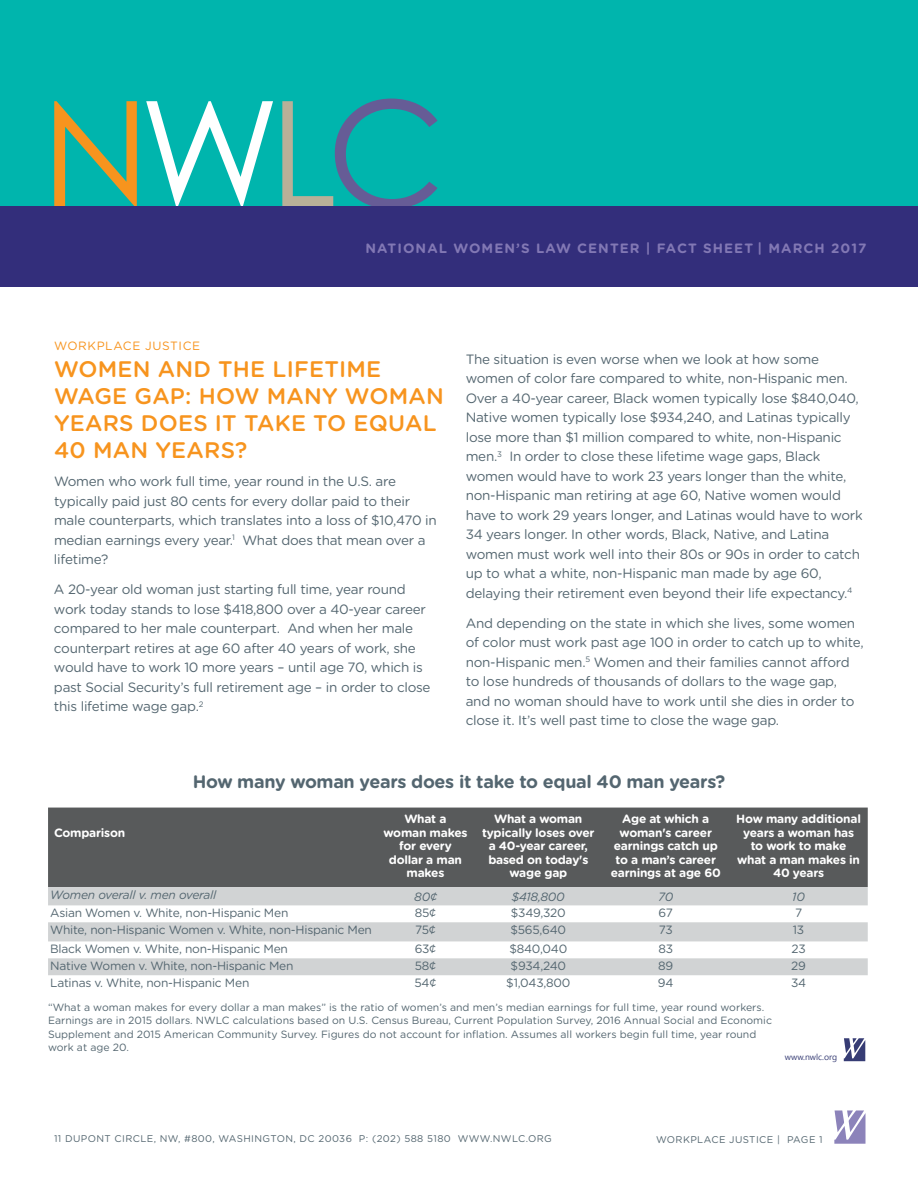
<style>
.page{position:relative;width:918px;height:1188px;background:#fff}
.page>*{position:absolute;margin:0;border:0;box-sizing:border-box;transform-origin:0 0}
.t1{font:500 22.5px/27px "Gotham Rounded";letter-spacing:.01em;color:#f7941e}
.t2{font:700 18px "Gotham Rounded";letter-spacing:-.02em;color:#546670}
.t3{font:13.5px/19.5px "Gotham Rounded";letter-spacing:-.02em;color:#546670}
.t4{font:700 13.5px "Gotham Rounded";letter-spacing:.08em;color:#8278b4}
.t5{font:12px "Gotham Rounded";letter-spacing:-.02em;color:#546670}
.t6{font:700 12px/13.5px "Gotham Rounded";letter-spacing:-.02em;color:#fff;text-align:center}
.t7{font:italic 12px "Gotham Rounded";letter-spacing:-.02em;color:#546670}
.t8{font:12px "Gotham Rounded";letter-spacing:.05em;color:#f7941e}
.t9{font:10.5px/13.5px "Gotham Rounded";color:#546670}
.t10{font:9.75px "Gotham Rounded";letter-spacing:.04em;color:#546670}
.t11{font:8.7px "Segoe UI";color:#363c74}
</style>
<div class="page">
<svg style="left:834px;top:1110px;width:32px;height:34px"></svg>
<div style="left:0;top:0;width:918px;height:287px;background:#00b5ad"></div>
<svg style="left:282px;top:99px;width:156px;height:107px"></svg>
<svg style="left:146px;top:101px;width:127px;height:105px"></svg>
<svg style="left:54px;top:101px;width:83px;height:105px"></svg>
<div style="left:0;top:206px;width:918px;height:81px;background:#332e7b"></div>
<svg style="left:844px;top:1038px;width:21px;height:23px"></svg>
<div style="left:48px;top:808px;width:820px;height:79px;background:#585a5b"></div>
<svg style="left:48px;top:887px;width:820px;height:88px;fill:#d1d3d4"></svg>
<p class="t4" style="left:365px;top:238px;width:503px">NATIONAL WOMEN’S LAW CENTER | FACT SHEET | MARCH 2017</p>
<p class="t8" style="left:54px;top:338px;width:148px">WORKPLACE JUSTICE</p>
<h1 class="t1" style="left:54px;top:355px;width:391px">WOMEN AND THE LIFETIME<br>WAGE GAP: HOW MANY WOMAN<br>YEARS DOES IT TAKE TO EQUAL<br>40 MAN YEARS?</h1>
<p class="t3" style="left:54px;top:471px;width:384px">Women who work full time, year round in the U.S. are typically paid just 80 cents for every dollar paid to their male counterparts, which translates into a loss of $10,470 in median earnings every year.<sup>1</sup> What does that mean over a lifetime?</p>
<p class="t3" style="left:54px;top:579px;width:378px">A 20-year old woman just starting full time, year round work today stands to lose $418,800 over a 40-year career compared to her male counterpart. And when her male counterpart retires at age 60 after 40 years of work, she would have to work 10 more years – until age 70, which is past Social Security’s full retirement age – in order to close this lifetime wage gap.<sup>2</sup></p>
<p class="t3" style="left:466px;top:349px;width:399px">The situation is even worse when we look at how some women of color fare compared to white, non-Hispanic men.<br>Over a 40-year career, Black women typically lose $840,040, Native women typically lose $934,240, and Latinas typically lose more than $1 million compared to white, non-Hispanic men.<sup>3</sup> In order to close these lifetime wage gaps, Black women would have to work 23 years longer than the white, non-Hispanic man retiring at age 60, Native women would have to work 29 years longer, and Latinas would have to work 34 years longer. In other words, Black, Native, and Latina women must work well into their 80s or 90s in order to catch up to what a white, non-Hispanic man made by age 60, delaying their retirement even beyond their life expectancy.<sup>4</sup></p>
<p class="t3" style="left:466px;top:613px;width:399px">And depending on the state in which she lives, some women of color must work past age 100 in order to catch up to white, non-Hispanic men.<sup>5</sup> Women and their families cannot afford to lose hundreds of thousands of dollars to the wage gap, and no woman should have to work until she dies in order to close it. It’s well past time to close the wage gap.</p>
<p class="t6" style="left:54px;top:825px;width:73px">Comparison</p>
<h2 class="t2" style="left:193px;top:768px;width:534px">How many woman years does it take to equal 40 man years?</h2>
<p class="t6" style="left:384px;top:812px;width:85px">What a woman makes for every dollar a man makes</p>
<p class="t6" style="left:482px;top:812px;width:114px">What a woman typically loses over a 40-year career, based on today's wage gap</p>
<p class="t6" style="left:611px;top:812px;width:112px">Age at which a woman's career earnings catch up to a man’s career earnings at age 60</p>
<p class="t6" style="left:736px;top:812px;width:126px">How many additional years a woman has to work to make what a man makes in<br>40 years</p>
<p class="t7" style="left:50px;top:886px;width:168px">Women overall v. men overall</p>
<p class="t7" style="left:414px;top:889px;width:24px">80¢</p>
<p class="t7" style="left:512px;top:889px;width:55px">$418,800</p>
<p class="t7" style="left:658px;top:889px;width:17px">70</p>
<p class="t7" style="left:792px;top:889px;width:14px">10</p>
<p class="t5" style="left:50px;top:905px;width:240px">Asian Women v. White, non-Hispanic Men</p>
<p class="t5" style="left:415px;top:905px;width:23px">85¢</p>
<p class="t5" style="left:511px;top:905px;width:56px">$349,320</p>
<p class="t5" style="left:659px;top:905px;width:16px">67</p>
<p class="t5" style="left:795px;top:905px;width:9px">7</p>
<p class="t5" style="left:50px;top:922px;width:323px">White, non-Hispanic Women v. White, non-Hispanic Men</p>
<p class="t5" style="left:415px;top:922px;width:22px">75¢</p>
<p class="t5" style="left:510px;top:922px;width:57px">$565,640</p>
<p class="t5" style="left:659px;top:922px;width:16px">73</p>
<p class="t5" style="left:793px;top:922px;width:13px">13</p>
<p class="t5" style="left:50px;top:941px;width:239px">Black Women v. White, non-Hispanic Men</p>
<p class="t5" style="left:415px;top:941px;width:23px">63¢</p>
<p class="t5" style="left:509px;top:941px;width:59px">$840,040</p>
<p class="t5" style="left:658px;top:941px;width:16px">83</p>
<p class="t5" style="left:791px;top:941px;width:16px">23</p>
<p class="t5" style="left:50px;top:958px;width:245px">Native Women v. White, non-Hispanic Men</p>
<p class="t5" style="left:415px;top:958px;width:23px">58¢</p>
<p class="t5" style="left:511px;top:958px;width:57px">$934,240</p>
<p class="t5" style="left:658px;top:958px;width:17px">89</p>
<p class="t5" style="left:791px;top:958px;width:16px">29</p>
<p class="t5" style="left:50px;top:975px;width:201px">Latinas v. White, non-Hispanic Men</p>
<p class="t5" style="left:415px;top:975px;width:23px">54¢</p>
<p class="t5" style="left:506px;top:975px;width:66px">$1,043,800</p>
<p class="t5" style="left:658px;top:975px;width:17px">94</p>
<p class="t5" style="left:791px;top:975px;width:17px">34</p>
<p class="t9" style="left:48px;top:1000px;width:726px">“What a woman makes for every dollar a man makes” is the ratio of women’s and men’s median earnings for full time, year round workers.<br>Earnings are in 2015 dollars. NWLC calculations based on U.S. Census Bureau, Current Population Survey, 2016 Annual Social and Economic Supplement and 2015 American Community Survey. Figures do not account for inflation. Assumes all workers begin full time, year round work at age 20.</p>
<p class="t11" style="left:785px;top:1051px;width:54px">www.nwlc.org</p>
<p class="t10" style="left:54px;top:1132px;width:499px">11 DUPONT CIRCLE, NW, #800, WASHINGTON, DC 20036 P: (202) 588 5180 WWW.NWLC.ORG</p>
<p class="t10" style="left:656px;top:1133px;width:168px">WORKPLACE JUSTICE | PAGE 1</p>
</div>
